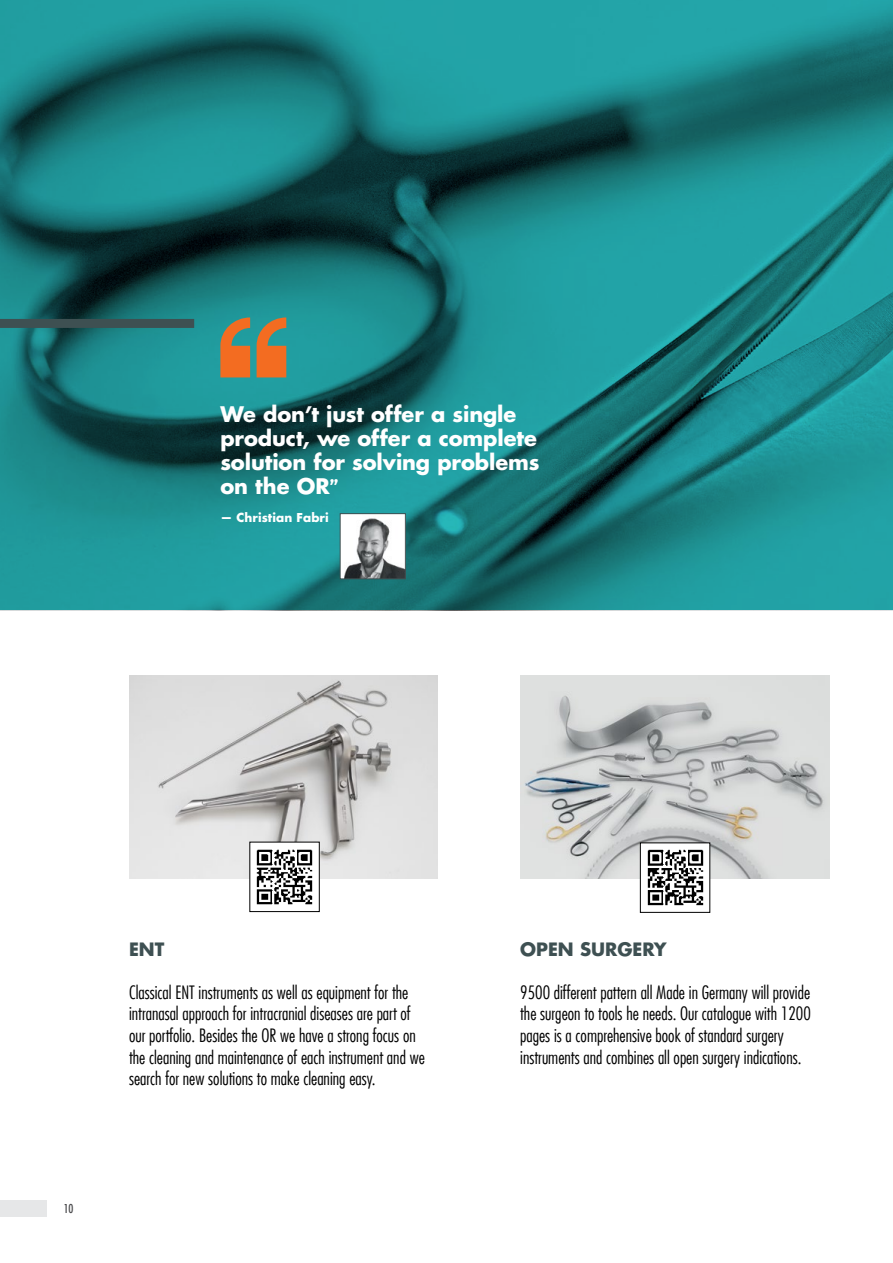
<style>
.page{position:relative;width:893px;height:1263px;background:#fff}
.page>*{position:absolute;margin:0;border:0;box-sizing:border-box;transform-origin:0 0}
.t1{font:700 21px/24px "Futura LT";letter-spacing:-.005em;color:#fff}
.t2{font:300 condensed 18px/21.6px "Futura LT";color:#000}
.t3{font:700 18px "Futura LT";color:#3e5052}
.t4{font:700 12px "Futura LT";letter-spacing:.01em;color:#fff}
.t5{font:condensed 12px "Futura LT";color:#4d4d4f}
.s1{font-family:"Fira Sans";font-size:19.5px}
</style>
<div class="page">
<img style="left:520px;top:675px;width:309px;height:203px">
<div style="left:0;top:1200px;width:47px;height:17px;background:#e6e7e8"></div>
<svg style="left:0;top:0;width:893px;height:610px;background:#1a7f82"></svg>
<div style="left:0;top:319px;width:194px;height:9px;background:#3e5052"></div>
<svg style="left:220px;top:317px;width:66px;height:60px;background:#ac7b4a"></svg>
<img style="left:129px;top:675px;width:309px;height:203px">
<img style="left:251px;top:844px;width:67px;height:61px">
<div style="left:249px;top:842px;width:71px;height:70px;border:1px solid #000"></div>
<img style="left:642px;top:844px;width:66px;height:62px">
<div style="left:640px;top:842px;width:70px;height:71px;border:1px solid #000"></div>
<img style="left:342px;top:515px;width:62px;height:62px">
<div style="left:340px;top:513px;width:66px;height:66px;border:1px solid #3e5052"></div>
<p class="t1" style="left:220px;top:401px;width:321px">We don’t just offer a single product, we offer a complete solution for solving problems on the OR<span class="s1">”</span></p>
<p class="t4" style="left:220px;top:510px;width:110px">— Christian Fabri</p>
<p class="t5" style="left:64px;top:1201px;width:11px">10</p>
<p class="t3" style="left:129px;top:937px;width:37px">ENT</p>
<p class="t2" style="left:129px;top:981px;width:297px">Classical ENT instruments as well as equipment for the intranasal approach for intracranial diseases are part of our portfolio. Besides the OR we have a strong focus on the cleaning and maintenance of each instrument and we search for new solutions to make cleaning easy.</p>
<p class="t3" style="left:520px;top:937px;width:148px">OPEN SURGERY</p>
<p class="t2" style="left:520px;top:981px;width:292px">9500 different pattern all Made in Germany will provide the surgeon to tools he needs. Our catalogue with 1200 pages is a comprehensive book of standard surgery instruments and combines all open surgery indications.</p>
</div>
